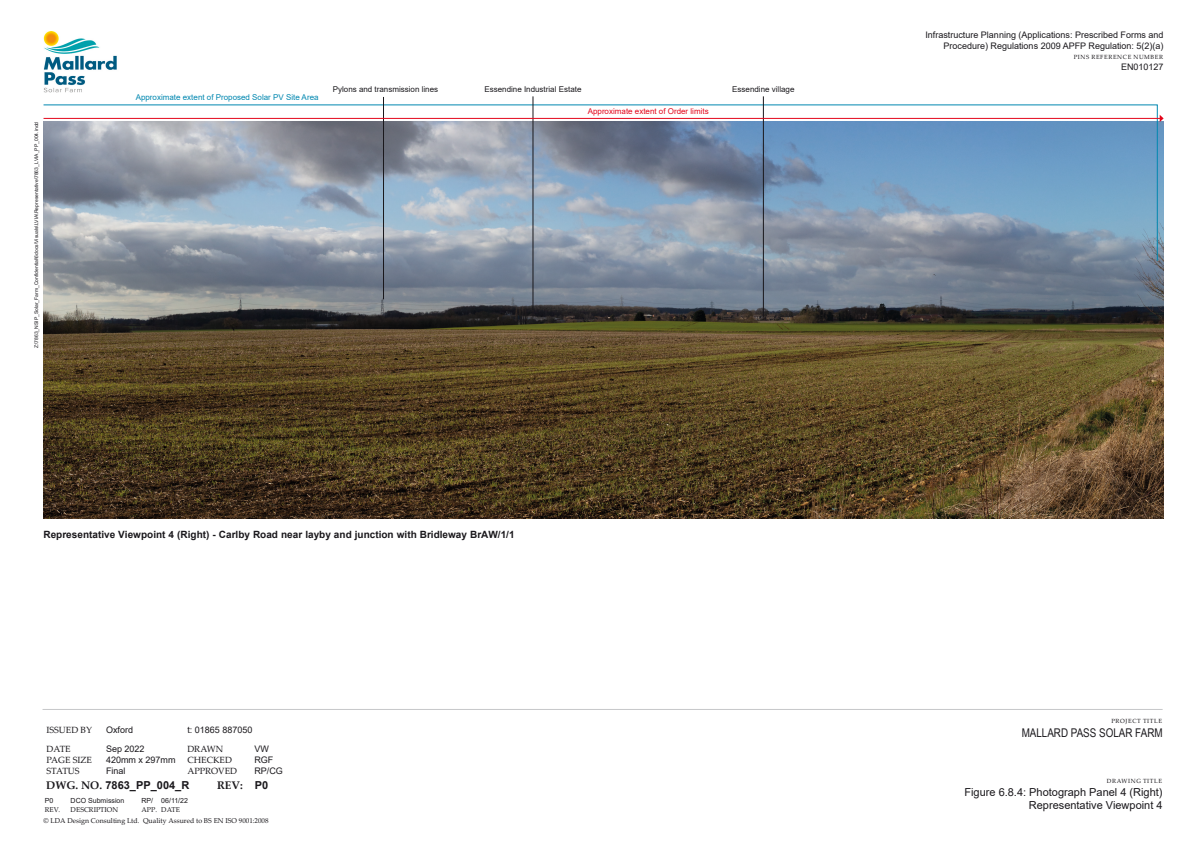
<style>
.page{position:relative;width:1191px;height:842px;background:#fff}
.page>*{position:absolute;margin:0;border:0;box-sizing:border-box;transform-origin:0 0}
.t1{font:12px "Arial Narrow";color:#1a181c}
.t2{font:11px "Arial";color:#1a181c}
.t3{font:700 11px "Arial";color:#1a181c}
.t4{font:700 11px "Palatino Linotype";color:#1a181c}
.t5{font:700 10px "Arial";color:#1a181c}
.t6{font:9px/10.8px "Arial";color:#1a181c;text-align:right}
.t7{font:9px "Palatino Linotype";color:#1a181c}
.t8{font:8px "Arial";color:#1a181c}
.t9{font:8px "Arial";color:#0087b0}
.t10{font:8px "Arial";color:#e3061b}
.t11{font:7px "Palatino Linotype";color:#1a181c}
.t12{font:7px "Arial";color:#1a181c}
.t13{font:6px "Palatino Linotype";letter-spacing:.1em;color:#1a181c}
.t14{font:5px "Arial";color:#1a181c}
.s1{font-family:"Palatino Linotype"}
.s2{font-family:"Arial"}
</style>
<div class="page">
<hr style="left:43px;top:709px;width:1119px;height:1px;background:#c7c8ca">
<img style="left:44px;top:31px;width:73px;height:62px">
<img style="left:44px;top:122px;width:1119px;height:397px">
<svg style="left:43px;top:104px;width:1114px;height:157px;background:#93a6ba"></svg>
<hr style="left:533px;top:96px;width:1px;height:221px;background:#1a181c">
<hr style="left:383px;top:97px;width:1px;height:202px;background:#1a181c">
<hr style="left:763px;top:96px;width:1px;height:221px;background:#1a181c">
<hr style="left:44px;top:118px;width:1116px;height:1px;background:#e3061b">
<svg style="left:1159px;top:115px;width:4px;height:7px"></svg>
<p class="t14" style="left:33px;top:348px;width:228px;rotate:-90deg">Z:\7863_NSIP_Solar_Farm_Confidential\6docs\Visuals\LVIA\Representative\7863_LVIA_PP_004.indd</p>
<p class="t9" style="left:136px;top:92px;width:184px">Approximate extent of Proposed Solar PV Site Area</p>
<p class="t8" style="left:333px;top:84px;width:107px">Pylons and transmission lines</p>
<p class="t8" style="left:484px;top:84px;width:98px">Essendine Industrial Estate</p>
<p class="t8" style="left:732px;top:84px;width:64px">Essendine village</p>
<p class="t10" style="left:588px;top:105px;width:122px">Approximate extent of Order limits</p>
<p class="t5" style="left:44px;top:527px;width:472px">Representative Viewpoint 4 (Right) - Carlby Road near layby and junction with Bridleway BrAW/1/1</p>
<p class="t7" style="left:46px;top:724px;width:47px">ISSUED BY</p>
<p class="t6" style="left:106px;top:725px;width:29px">Oxford</p>
<p class="t6" style="left:187px;top:725px;width:67px">t: 01865 887050</p>
<p class="t7" style="left:46px;top:742px;width:26px">DATE</p>
<p class="t6" style="left:106px;top:743px;width:40px">Sep 2022</p>
<p class="t7" style="left:187px;top:742px;width:37px">DRAWN</p>
<p class="t6" style="left:254px;top:743px;width:16px">VW</p>
<p class="t7" style="left:46px;top:753px;width:47px">PAGE SIZE</p>
<p class="t6" style="left:106px;top:754px;width:71px">420mm x 297mm</p>
<p class="t7" style="left:187px;top:753px;width:46px">CHECKED</p>
<p class="t6" style="left:254px;top:754px;width:20px">RGF</p>
<p class="t7" style="left:46px;top:765px;width:35px">STATUS</p>
<p class="t6" style="left:106px;top:766px;width:21px">Final</p>
<p class="t7" style="left:187px;top:765px;width:51px">APPROVED</p>
<p class="t6" style="left:254px;top:766px;width:30px">RP/CG</p>
<p class="t3" style="left:46px;top:778px;width:145px"><span class="s1">DWG. NO.</span> 7863_PP_004_R</p>
<p class="t4" style="left:217px;top:778px;width:53px">REV: <span class="s2">P0</span></p>
<p class="t12" style="left:45px;top:796px;width:10px">P0</p>
<p class="t12" style="left:71px;top:796px;width:55px">DCO Submission</p>
<p class="t12" style="left:141px;top:796px;width:48px">RP/ 06/11/22</p>
<p class="t11" style="left:45px;top:805px;width:17px">REV.</p>
<p class="t11" style="left:71px;top:805px;width:49px">DESCRIPTION</p>
<p class="t11" style="left:141px;top:805px;width:40px">APP. DATE</p>
<p class="t11" style="left:44px;top:816px;width:226px">© LDA Design Consulting Ltd. Quality Assured to BS EN ISO 9001:2008</p>
<p class="t6" style="left:925px;top:29px;width:240px">Infrastructure Planning (Applications: Prescribed Forms and<br>Procedure) Regulations 2009 APFP Regulation: 5(2)(a)</p>
<p class="t13" style="left:1073px;top:53px;width:91px">PINS REFERENCE NUMBER</p>
<p class="t6" style="left:1121px;top:61px;width:44px">EN010127</p>
<p class="t13" style="left:1111px;top:716px;width:52px">PROJECT TITLE</p>
<h1 class="t1" style="left:1021px;top:724px;width:142px">MALLARD PASS SOLAR FARM</h1>
<p class="t13" style="left:1107px;top:777px;width:57px">DRAWING TITLE</p>
<p class="t2" style="left:964px;top:785px;width:200px">Figure 6.8.4: Photograph Panel 4 (Right)</p>
<p class="t2" style="left:1028px;top:798px;width:135px">Representative Viewpoint 4</p>
</div>
